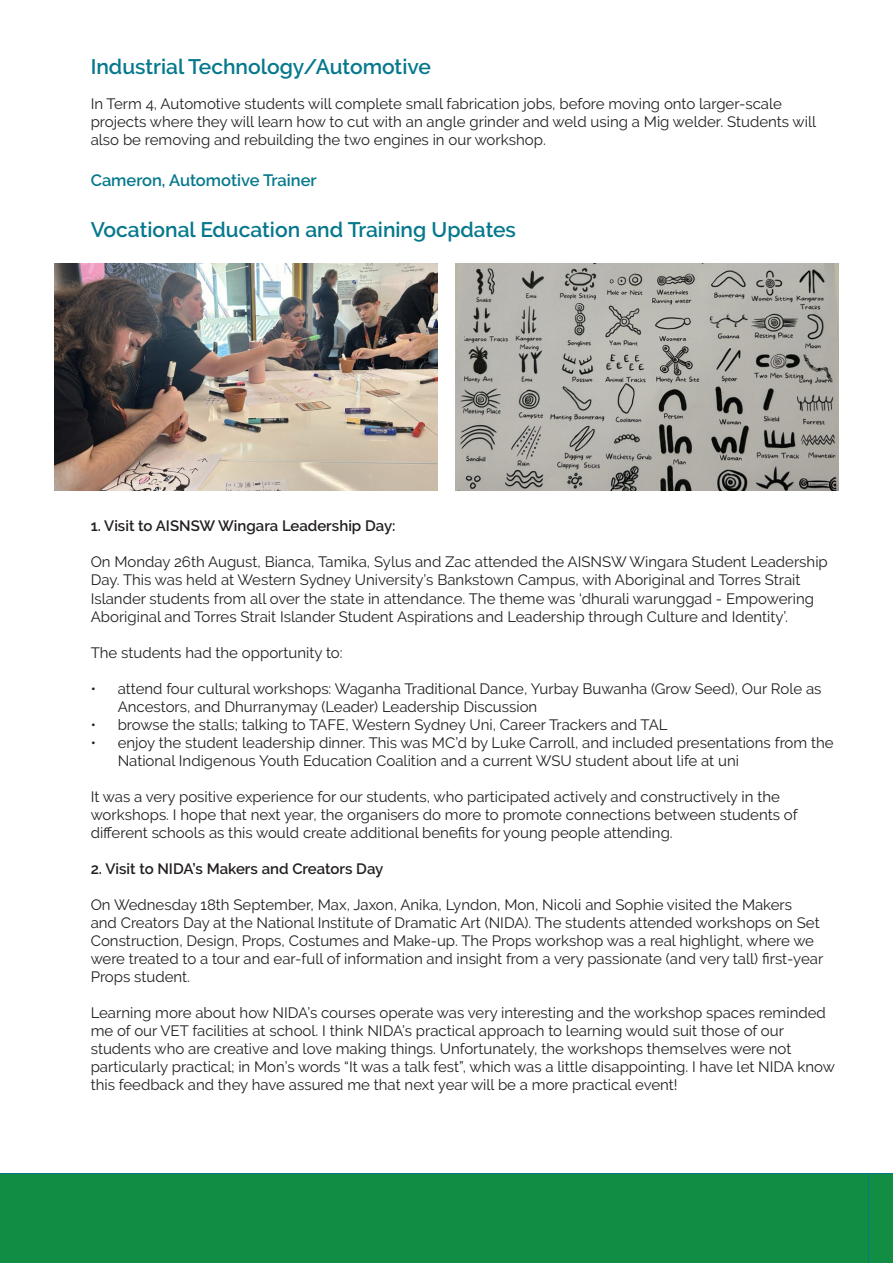
<style>
.page{position:relative;width:893px;height:1263px;background:#fff}
.page>*{position:absolute;margin:0;border:0;box-sizing:border-box;transform-origin:0 0}
.t1{font:600 21px "Raleway";color:#05788c}
.t2{font:600 16.5px "Raleway";color:#05788c}
.t3{font:15px/18px "Raleway";color:#231f20}
.t4{font:600 15px "Raleway";color:#231f20}
</style>
<div class="page">
<div style="left:0;top:1174px;width:893px;height:89px;background:#118d44"></div>
<div style="left:868px;top:1174px;width:25px;height:88px;background:#05788c"></div>
<div style="left:869px;top:1174px;width:24px;height:89px;background:#118d44"></div>
<img style="left:54px;top:264px;width:383px;height:226px">
<img style="left:455px;top:264px;width:384px;height:226px">
<p class="t1" style="left:91px;top:54px;width:342px">Industrial Technology/Automotive</p>
<p class="t3" style="left:91px;top:94px;width:727px">In Term 4, Automotive students will complete small fabrication jobs, before moving onto larger-scale projects where they will learn how to cut with an angle grinder and weld using a Mig welder. Students will also be removing and rebuilding the two engines in our workshop.</p>
<p class="t2" style="left:91px;top:170px;width:227px">Cameron, Automotive Trainer</p>
<p class="t1" style="left:91px;top:217px;width:427px">Vocational Education and Training Updates</p>
<p class="t4" style="left:91px;top:518px;width:306px">1. Visit to AISNSW Wingara Leadership Day:</p>
<p class="t3" style="left:91px;top:553px;width:739px">On Monday 26th August, Bianca, Tamika, Sylus and Zac attended the AISNSW Wingara Student Leadership Day. This was held at Western Sydney University’s Bankstown Campus, with Aboriginal and Torres Strait Islander students from all over the state in attendance. The theme was ‘dhurali warunggad - Empowering Aboriginal and Torres Strait Islander Student Aspirations and Leadership through Culture and Identity’.</p>
<p class="t3" style="left:91px;top:643px;width:253px">The students had the opportunity to:</p>
<p class="t3" style="left:118px;top:679px;width:705px;text-indent:-27px">• attend four cultural workshops: Waganha Traditional Dance, Yurbay Buwanha (Grow Seed), Our Role as<br>Ancestors, and Dhurranymay (Leader) Leadership Discussion</p>
<p class="t3" style="left:91px;top:715px;width:578px">• browse the stalls; talking to TAFE, Western Sydney Uni, Career Trackers and TAL</p>
<p class="t3" style="left:118px;top:733px;width:717px;text-indent:-27px">• enjoy the student leadership dinner. This was MC’d by Luke Carroll, and included presentations from the<br>National Indigenous Youth Education Coalition and a current WSU student about life at uni</p>
<p class="t3" style="left:91px;top:787px;width:708px">It was a very positive experience for our students, who participated actively and constructively in the workshops. I hope that next year, the organisers do more to promote connections between students of different schools as this would create additional benefits for young people attending.</p>
<p class="t4" style="left:91px;top:860px;width:294px">2. Visit to NIDA’s Makers and Creators Day</p>
<p class="t3" style="left:91px;top:895px;width:734px">On Wednesday 18th September, Max, Jaxon, Anika, Lyndon, Mon, Nicoli and Sophie visited the Makers<br>and Creators Day at the National Institute of Dramatic Art (NIDA). The students attended workshops on Set Construction, Design, Props, Costumes and Make-up. The Props workshop was a real highlight, where we were treated to a tour and ear-full of information and insight from a very passionate (and very tall) first-year Props student.</p>
<p class="t3" style="left:91px;top:1003px;width:746px">Learning more about how NIDA’s courses operate was very interesting and the workshop spaces reminded me of our VET facilities at school. I think NIDA’s practical approach to learning would suit those of our students who are creative and love making things. Unfortunately, the workshops themselves were not particularly practical; in Mon’s words “It was a talk fest”, which was a little disappointing. I have let NIDA know this feedback and they have assured me that next year will be a more practical event!</p>
</div>
